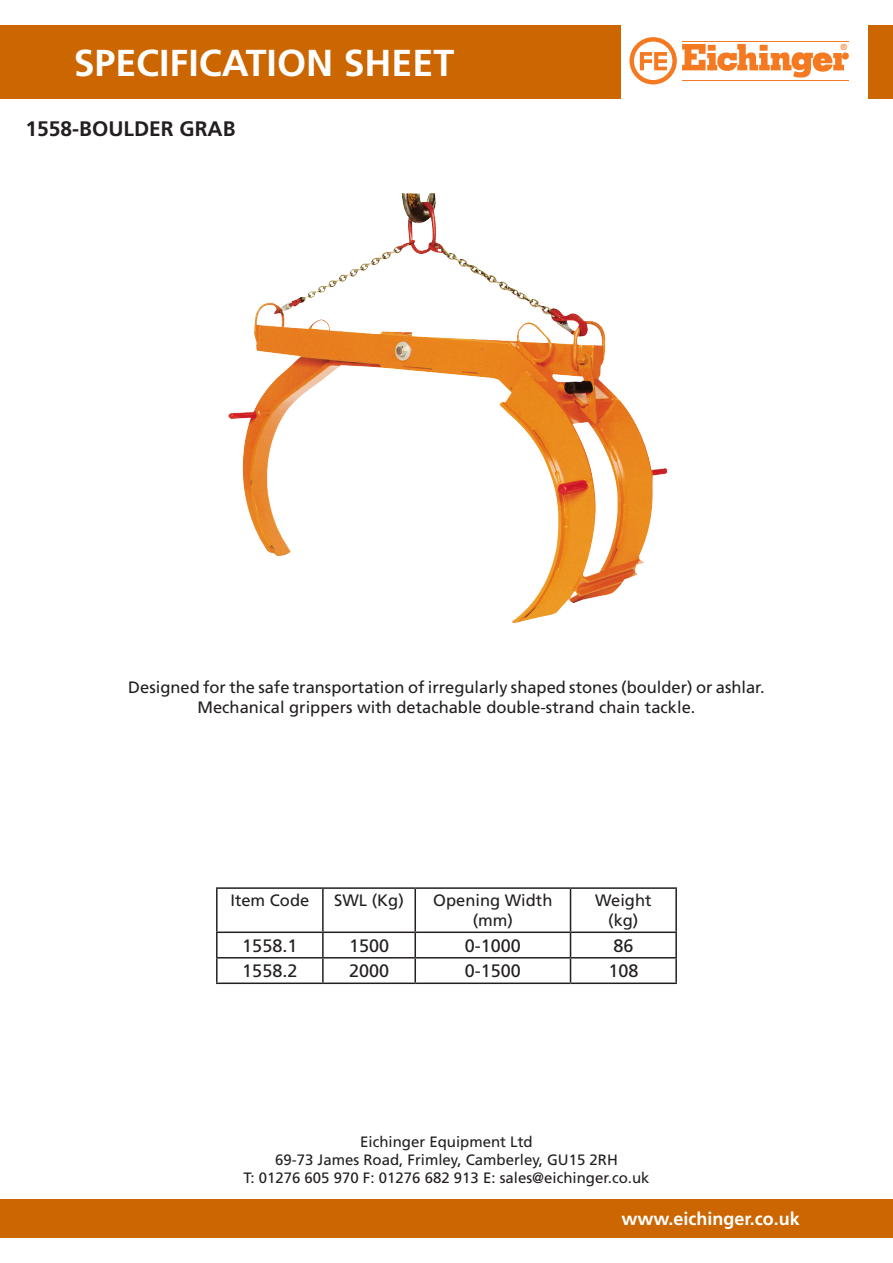
<style>
.page{position:relative;width:893px;height:1263px;background:#fff}
.page>*{position:absolute;margin:0;border:0;box-sizing:border-box;transform-origin:0 0}
.t1{font:700 37.5px "Frutiger LT Std";color:#fff}
.t2{font:700 21px "Frutiger LT Std";color:#231f20}
.t3{font:18px "Frutiger LT Std";color:#231f20}
.t4{font:700 18px "Frutiger LT Std";color:#fff}
.t5{font:16.5px/19.8px "Frutiger LT Std";color:#231f20;text-align:center}
.t6{font:15px "Frutiger LT Std";color:#231f20}
.t7{font:8.7px "Frutiger LT Std";color:#f47921}
</style>
<div class="page">
<div style="left:0;top:26px;width:893px;height:73px;background:#c60"></div>
<div style="left:0;top:1198px;width:893px;height:39px;background:#c60"></div>
<div style="left:621px;top:24px;width:246px;height:76px;background:#fff"></div>
<svg style="left:629px;top:37px;width:220px;height:47px"></svg>
<hr style="left:682px;top:80px;width:166px;height:1px;background:#f47921">
<hr style="left:682px;top:41px;width:166px;height:1px;background:#f47921">
<hr style="left:216px;top:887px;width:107px;height:2px;background:#231f20">
<hr style="left:216px;top:889px;width:2px;height:42px;background:#231f20">
<hr style="left:323px;top:887px;width:92px;height:2px;background:#231f20">
<hr style="left:322px;top:889px;width:2px;height:42px;background:#231f20">
<hr style="left:415px;top:887px;width:155px;height:2px;background:#231f20">
<hr style="left:414px;top:889px;width:2px;height:42px;background:#231f20">
<hr style="left:570px;top:887px;width:107px;height:2px;background:#231f20">
<hr style="left:570px;top:889px;width:1px;height:42px;background:#231f20">
<hr style="left:675px;top:889px;width:2px;height:42px;background:#231f20">
<hr style="left:216px;top:931px;width:107px;height:2px;background:#231f20">
<hr style="left:216px;top:933px;width:2px;height:24px;background:#231f20">
<hr style="left:323px;top:931px;width:92px;height:2px;background:#231f20">
<hr style="left:322px;top:933px;width:2px;height:24px;background:#231f20">
<hr style="left:415px;top:931px;width:155px;height:2px;background:#231f20">
<hr style="left:414px;top:933px;width:2px;height:24px;background:#231f20">
<hr style="left:570px;top:931px;width:107px;height:2px;background:#231f20">
<hr style="left:675px;top:933px;width:2px;height:24px;background:#231f20">
<hr style="left:216px;top:957px;width:107px;height:1px;background:#231f20">
<hr style="left:216px;top:958px;width:2px;height:24px;background:#231f20">
<hr style="left:323px;top:957px;width:92px;height:1px;background:#231f20">
<hr style="left:322px;top:958px;width:2px;height:24px;background:#231f20">
<hr style="left:415px;top:957px;width:155px;height:1px;background:#231f20">
<hr style="left:414px;top:958px;width:2px;height:24px;background:#231f20">
<hr style="left:570px;top:957px;width:107px;height:1px;background:#231f20">
<svg style="left:570px;top:933px;width:1px;height:49px"></svg>
<hr style="left:675px;top:958px;width:2px;height:24px;background:#231f20">
<hr style="left:216px;top:982px;width:107px;height:2px;background:#231f20">
<hr style="left:323px;top:982px;width:92px;height:2px;background:#231f20">
<hr style="left:415px;top:982px;width:155px;height:2px;background:#231f20">
<hr style="left:570px;top:982px;width:107px;height:2px;background:#231f20">
<img style="left:228px;top:193px;width:439px;height:430px">
<p class="t1" style="left:74px;top:41px;width:382px">SPECIFICATION SHEET</p>
<p class="t2" style="left:26px;top:116px;width:212px">1558-BOULDER GRAB</p>
<p class="t7" style="left:840px;top:42px;width:8px">®</p>
<p class="t5" style="left:128px;top:678px;width:638px">Designed for the safe transportation of irregularly shaped stones (boulder) or ashlar.<br>Mechanical grippers with detachable double-strand chain tackle.</p>
<p class="t5" style="left:230px;top:891px;width:80px">Item Code</p>
<p class="t5" style="left:334px;top:891px;width:71px">SWL (Kg)</p>
<p class="t5" style="left:433px;top:891px;width:121px">Opening Width (mm)</p>
<p class="t5" style="left:595px;top:891px;width:58px">Weight</p>
<p class="t5" style="left:608px;top:911px;width:32px">(kg)</p>
<p class="t3" style="left:242px;top:935px;width:57px">1558.1</p>
<p class="t3" style="left:349px;top:935px;width:42px">1500</p>
<p class="t3" style="left:465px;top:935px;width:58px">0-1000</p>
<p class="t3" style="left:613px;top:935px;width:22px">86</p>
<p class="t3" style="left:242px;top:960px;width:57px">1558.2</p>
<p class="t3" style="left:349px;top:960px;width:42px">2000</p>
<p class="t3" style="left:465px;top:960px;width:58px">0-1500</p>
<p class="t3" style="left:608px;top:960px;width:32px">108</p>
<p class="t6" style="left:360px;top:1133px;width:174px">Eichinger Equipment Ltd</p>
<p class="t6" style="left:275px;top:1151px;width:344px">69-73 James Road, Frimley, Camberley, GU15 2RH</p>
<p class="t6" style="left:243px;top:1169px;width:408px">T: 01276 605 970 F: 01276 682 913 E: sales@eichinger.co.uk</p>
<p class="t4" style="left:621px;top:1208px;width:180px">www.eichinger.co.uk</p>
</div>
